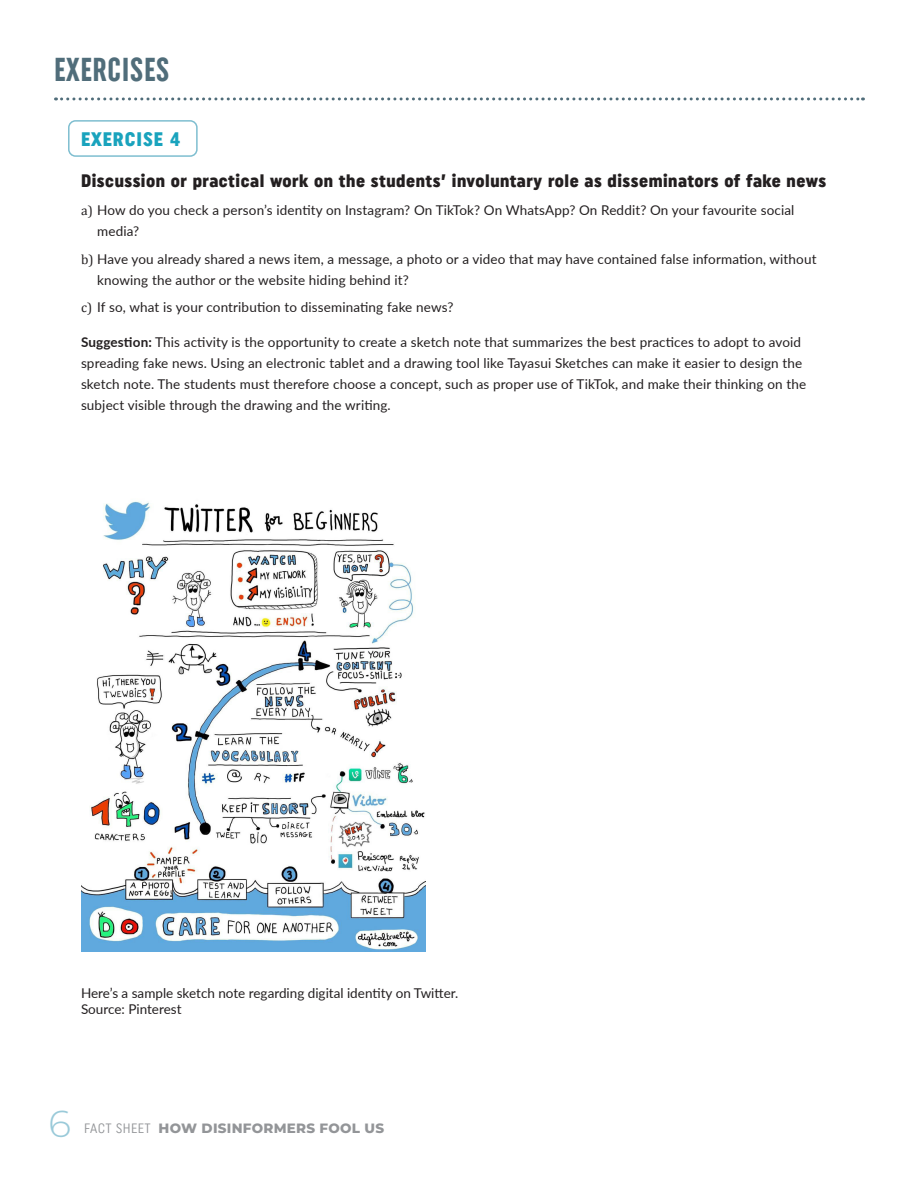
<style>
.page{position:relative;width:918px;height:1188px;background:#fff}
.page>*{position:absolute;margin:0;border:0;box-sizing:border-box;transform-origin:0 0}
.t1{font:300 37.5px "Montserrat";color:#9acad9}
.Titre_1{font:33px "Uniform Extra Condensed 3";letter-spacing:.02em;color:#506d7a}
.Titre_3{font:19.5px "Uniform Condensed 3";letter-spacing:.05em;color:#19a3bd}
.Questions{font:18px "Uniform Condensed 3";letter-spacing:.03em;color:#231f20}
.Texte-courant___SB{font:13.5px/21px "Lato";letter-spacing:.01em;color:#231f20}
.t2{font:800 13.5px "Montserrat";letter-spacing:.02em;color:#939598}
.s1{font-family:"Cambria"}
.s2{font-weight:700}
.s3{font-family:"Uniform Condensed 6";font-weight:400}
</style>
<div class="page">
<div style="left:68px;top:120px;width:130px;height:37px;border:2px solid #7ebed0;border-radius:7px"></div>
<svg style="left:56px;top:97px;width:807px;height:3px"></svg>
<img style="left:81px;top:501px;width:344px;height:450px">
<p class="Titre_1" style="left:54px;top:50px;width:117px">EXERCISES</p>
<p class="Titre_3" style="left:81px;top:127px;width:101px">EXERCISE 4</p>
<p class="Questions" style="left:81px;top:170px;width:747px">Discussion or practical work on the students’ involuntary role as disseminators of fake news</p>
<p class="Texte-courant___SB" style="left:97px;top:199px;width:699px;text-indent:-16px"><span class="s1">a)</span> How do you check a person’s identity on Instagram? On TikTok? On WhatsApp? On Reddit? On your favourite social media?</p>
<p class="Texte-courant___SB" style="left:97px;top:248px;width:721px;text-indent:-16px"><span class="s1">b)</span> Have you already shared a news item, a message, a photo or a video that may have contained false information, without knowing the author or the website hiding behind it?</p>
<p class="Texte-courant___SB" style="left:81px;top:296px;width:374px"><span class="s1">c)</span> If so, what is your contribution to disseminating fake news?</p>
<p class="Texte-courant___SB" style="left:81px;top:331px;width:727px"><span class="s2">Suggestion:</span> This activity is the opportunity to create a sketch note that summarizes the best practices to adopt to avoid spreading fake news. Using an electronic tablet and a drawing tool like Tayasui Sketches can make it easier to design the sketch note. The students must therefore choose a concept, such as proper use of TikTok, and make their thinking on the subject visible through the drawing and the writing.</p>
<p class="Texte-courant___SB" style="left:81px;top:984px;width:379px;line-height:16.5px">Here’s a sample sketch note regarding digital identity on Twitter.<br>Source: Pinterest</p>
<p class="t1" style="left:49px;top:1098px;width:24px">6</p>
<p class="t2" style="left:84px;top:1118px;width:302px"><span class="s3">FACT SHEET</span> HOW DISINFORMERS FOOL US</p>
</div>
